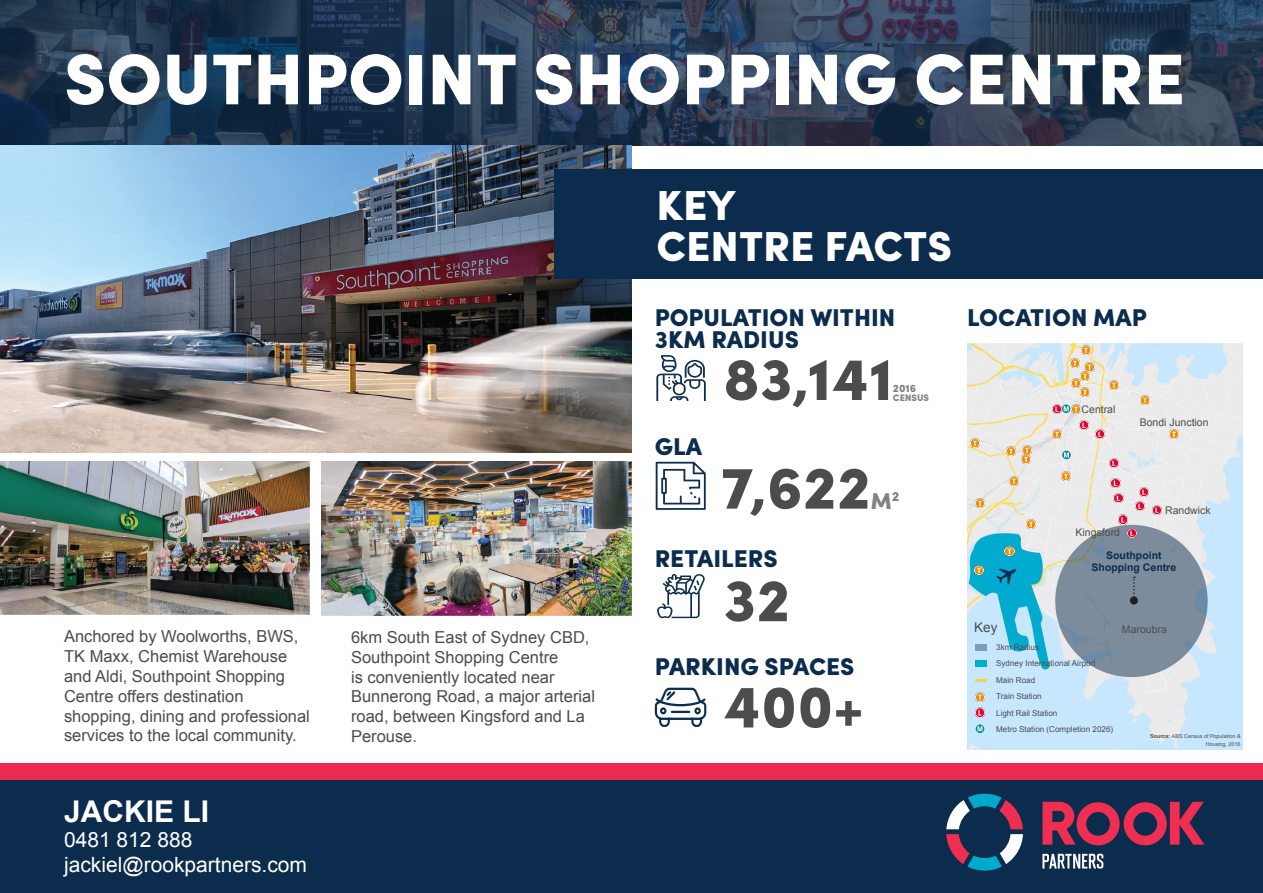
<style>
.page{position:relative;width:1263px;height:893px;background:#fff}
.page>*{position:absolute;margin:0;border:0;box-sizing:border-box;transform-origin:0 0}
.t1{font:900 72px "Sofia Pro";color:#fff}
.t2{font:900 60px "Sofia Pro";color:#4b4c4d}
.t3{font:900 42px "Sofia Pro";color:#fff}
.t4{font:700 30px "Arial";color:#fff}
.t5{font:900 24.3px/22.5px "Sofia Pro";color:#0b2c4d}
.t6{font:900 22.95px "Sofia Pro";color:#808285}
.t7{font:21px "Arial";color:#fff}
.t8{font:16.5px/19.8px "Arial";color:#4b4c4d}
.t9{font:13.5px "Arial";color:#4d4d4f}
.t10{font:900 10.8px "Sofia Pro";color:#808285}
.t11{font:10.5px "Arial";color:#4e4d50}
.t12{font:700 10.5px "Arial";color:#0a2d4d}
.t13{font:900 9.45px "Sofia Pro";color:#808285}
.t14{font:8.1px "Arial";color:#4e4d50}
.t15{font:5.4px "Arial";color:#4e4d50}
.s1{font-weight:700}
</style>
<div class="page">
<div style="left:0;top:779px;width:1263px;height:114px;background:#0b2c4d"></div>
<div style="left:0;top:763px;width:1263px;height:16px;background:#eb2a52"></div>
<svg style="left:1042px;top:802px;width:162px;height:43px"></svg>
<svg style="left:1042px;top:854px;width:61px;height:15px"></svg>
<svg style="left:946px;top:794px;width:77px;height:77px"></svg>
<svg style="left:0;top:0;width:1263px;height:146px;background:#273a53"></svg>
<img style="left:0;top:146px;width:631px;height:307px">
<div style="left:555px;top:169px;width:708px;height:110px;background:#0b2c4d"></div>
<svg style="left:655px;top:688px;width:51px;height:39px"></svg>
<svg style="left:657px;top:574px;width:48px;height:44px"></svg>
<svg style="left:656px;top:462px;width:50px;height:48px"></svg>
<svg style="left:656px;top:355px;width:50px;height:45px"></svg>
<img style="left:0;top:461px;width:310px;height:154px">
<img style="left:322px;top:461px;width:309px;height:154px">
<img style="left:967px;top:343px;width:275px;height:406px">
<div style="left:1130px;top:596px;width:8px;height:8px;background:#231f20;border-radius:50%"></div>
<svg style="left:1133px;top:577px;width:2px;height:20px"></svg>
<svg style="left:1026px;top:519px;width:9px;height:9px"></svg>
<svg style="left:1009px;top:476px;width:9px;height:9px"></svg>
<svg style="left:1061px;top:471px;width:9px;height:9px"></svg>
<svg style="left:1005px;top:546px;width:9px;height:9px"></svg>
<svg style="left:975px;top:498px;width:9px;height:9px"></svg>
<svg style="left:1062px;top:451px;width:9px;height:8px"></svg>
<svg style="left:1064px;top:452px;width:5px;height:6px"></svg>
<div style="left:975px;top:644px;width:11px;height:7px;background:#7c9db7"></div>
<svg style="left:975px;top:679px;width:11px;height:3px"></svg>
<svg style="left:975px;top:692px;width:9px;height:9px"></svg>
<svg style="left:976px;top:724px;width:8px;height:9px"></svg>
<svg style="left:977px;top:726px;width:5px;height:5px"></svg>
<svg style="left:975px;top:566px;width:9px;height:9px"></svg>
<svg style="left:1141px;top:395px;width:9px;height:9px"></svg>
<svg style="left:996px;top:568px;width:20px;height:17px"></svg>
<div style="left:975px;top:660px;width:11px;height:6px;background:#00afd0"></div>
<svg style="left:1109px;top:380px;width:9px;height:9px"></svg>
<svg style="left:1170px;top:429px;width:9px;height:9px"></svg>
<svg style="left:1052px;top:429px;width:9px;height:9px"></svg>
<svg style="left:1021px;top:445px;width:11px;height:18px"></svg>
<svg style="left:1006px;top:446px;width:9px;height:10px"></svg>
<svg style="left:970px;top:438px;width:10px;height:9px"></svg>
<svg style="left:1070px;top:345px;width:24px;height:51px"></svg>
<svg style="left:1052px;top:404px;width:28px;height:9px"></svg>
<svg style="left:1079px;top:420px;width:9px;height:9px"></svg>
<svg style="left:1096px;top:429px;width:9px;height:9px"></svg>
<svg style="left:1111px;top:478px;width:50px;height:60px;background:#d6bfc7"></svg>
<svg style="left:1109px;top:459px;width:9px;height:9px"></svg>
<svg style="left:976px;top:708px;width:9px;height:9px"></svg>
<p class="t1" style="left:64px;top:22px;width:1123px">SOUTHPOINT SHOPPING CENTRE</p>
<p class="t8" style="left:64px;top:627px;width:247px">Anchored by Woolworths, BWS,<br>TK Maxx, Chemist Warehouse and Aldi, Southpoint Shopping<br>Centre offers destination shopping, dining and professional services to the local community.</p>
<p class="t4" style="left:64px;top:792px;width:147px">JACKIE LI</p>
<p class="t7" style="left:64px;top:826px;width:130px">0481 812 888</p>
<p class="t7" style="left:64px;top:851px;width:245px">jackiel@rookpartners.com</p>
<p class="t8" style="left:351px;top:627px;width:245px">6km South East of Sydney CBD,<br>Southpoint Shopping Centre<br>is conveniently located near<br>Bunnerong Road, a major arterial road, between Kingsford and La<br>Perouse.</p>
<p class="t3" style="left:656px;top:172px;width:80px">KEY</p>
<p class="t3" style="left:656px;top:213px;width:297px">CENTRE FACTS</p>
<p class="t5" style="left:655px;top:304px;width:242px">POPULATION WITHIN<br>3KM RADIUS</p>
<p class="t5" style="left:655px;top:434px;width:49px">GLA</p>
<p class="t2" style="left:723px;top:332px;width:171px">83,141</p>
<p class="t10" style="left:893px;top:379px;width:25px">2016</p>
<p class="t13" style="left:893px;top:390px;width:38px">CENSUS</p>
<p class="t2" style="left:721px;top:440px;width:152px">7,622</p>
<p class="t6" style="left:871px;top:482px;width:30px">M<sup>2</sup></p>
<p class="t5" style="left:655px;top:545px;width:125px">RETAILERS</p>
<p class="t2" style="left:723px;top:553px;width:69px">32</p>
<p class="t5" style="left:655px;top:654px;width:201px">PARKING SPACES</p>
<p class="t2" style="left:723px;top:659px;width:142px">400+</p>
<p class="t5" style="left:967px;top:304px;width:181px">LOCATION MAP</p>
<p class="t11" style="left:1082px;top:402px;width:35px">Central</p>
<p class="t11" style="left:1140px;top:416px;width:70px">Bondi Junction</p>
<p class="t11" style="left:1076px;top:526px;width:46px">Kingsford</p>
<p class="t11" style="left:1165px;top:503px;width:47px">Randwick</p>
<p class="t12" style="left:1106px;top:548px;width:57px">Southpoint</p>
<p class="t12" style="left:1091px;top:560px;width:86px">Shopping Centre</p>
<p class="t9" style="left:974px;top:618px;width:25px">Key</p>
<p class="t14" style="left:996px;top:642px;width:44px">3km Radius</p>
<p class="t14" style="left:996px;top:658px;width:101px">Sydney International Airport</p>
<p class="t14" style="left:996px;top:675px;width:41px">Main Road</p>
<p class="t14" style="left:996px;top:691px;width:47px">Train Station</p>
<p class="t14" style="left:996px;top:708px;width:63px">Light Rail Station</p>
<p class="t14" style="left:996px;top:724px;width:119px">Metro Station (Completion 2026)</p>
<p class="t11" style="left:1122px;top:623px;width:46px">Maroubra</p>
<p class="t15" style="left:1150px;top:733px;width:92px"><span class="s1">Source:</span> ABS Census of Population &amp;</p>
<p class="t15" style="left:1206px;top:740px;width:36px">Housing, 2016</p>
</div>
